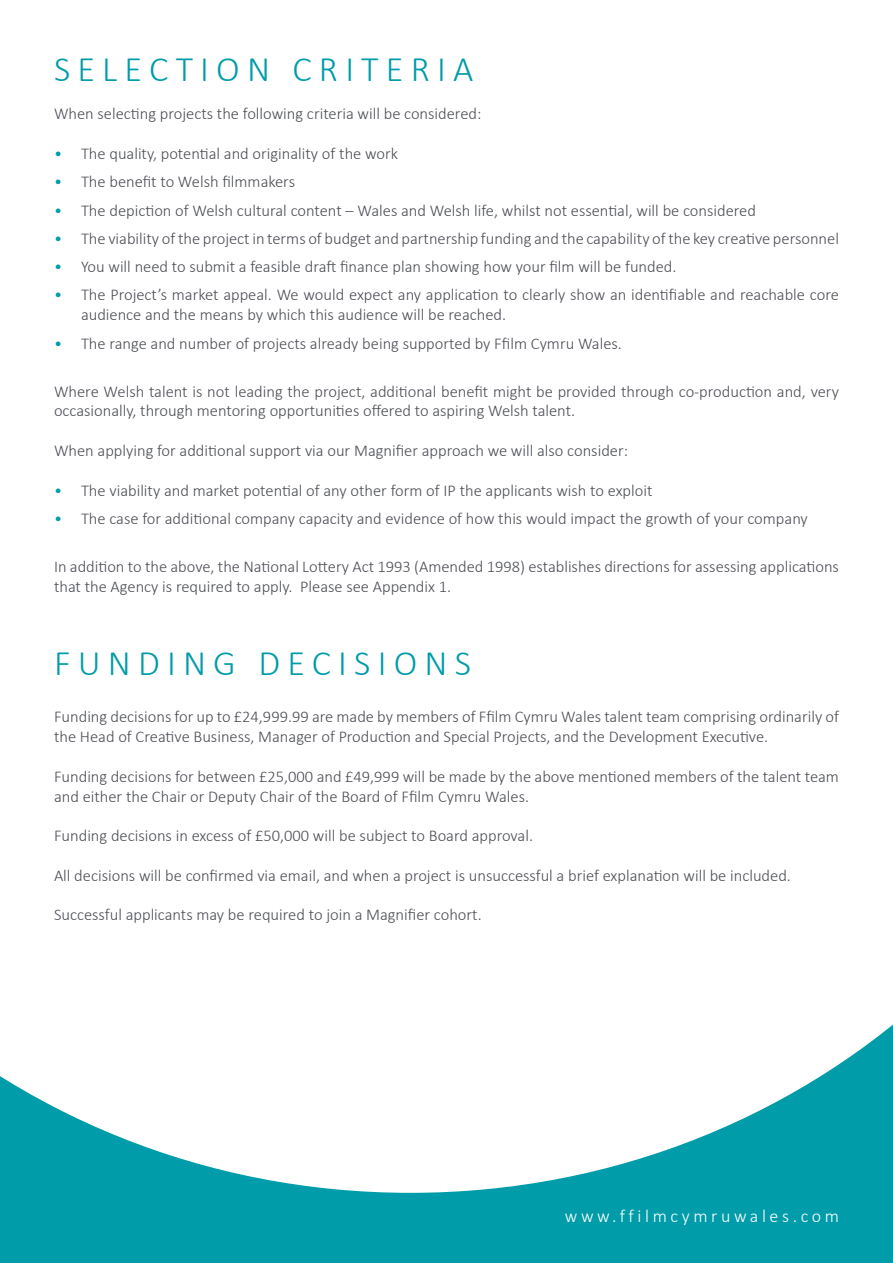
<style>
.page{position:relative;width:893px;height:1263px;background:#009ca9}
.page>*{position:absolute;margin:0;border:0;box-sizing:border-box;transform-origin:0 0}
.t1{font:300 36px "Calibri";letter-spacing:.2em;color:#009ca9}
.t2{font:300 18px "Calibri";letter-spacing:.2em;color:#fff}
.t3{font:300 16.5px/19.8px "Calibri";color:#4c4e55}
.s1{color:#009ca9}
</style>
<div class="page">
<div style="left:0;top:0;width:893px;height:1193px;background:#fff"></div>
<h1 class="t1" style="left:54px;top:47px;width:421px">SELECTION CRITERIA</h1>
<p class="t3" style="left:54px;top:104px;width:429px">When selecting projects the following criteria will be considered:</p>
<p class="t3" style="left:54px;top:143px;width:345px"><span class="s1">•</span> The quality, potential and originality of the work</p>
<p class="t3" style="left:54px;top:172px;width:243px"><span class="s1">•</span> The benefit to Welsh filmmakers</p>
<p class="t3" style="left:54px;top:200px;width:703px"><span class="s1">•</span> The depiction of Welsh cultural content – Wales and Welsh life, whilst not essential, will be considered</p>
<p class="t3" style="left:54px;top:228px;width:786px"><span class="s1">•</span> The viability of the project in terms of budget and partnership funding and the capability of the key creative personnel</p>
<p class="t3" style="left:54px;top:257px;width:624px"><span class="s1">•</span> You will need to submit a feasible draft finance plan showing how your film will be funded.</p>
<p class="t3" style="left:81px;top:285px;width:759px;text-indent:-27px"><span class="s1">•</span> The Project’s market appeal. We would expect any application to clearly show an identifiable and reachable core audience and the means by which this audience will be reached.</p>
<p class="t3" style="left:54px;top:333px;width:569px"><span class="s1">•</span> The range and number of projects already being supported by Ffilm Cymru Wales.</p>
<p class="t3" style="left:54px;top:381px;width:786px">Where Welsh talent is not leading the project, additional benefit might be provided through co-production and, very occasionally, through mentoring opportunities offered to aspiring Welsh talent.</p>
<p class="t3" style="left:54px;top:440px;width:576px">When applying for additional support via our Magnifier approach we will also consider:</p>
<p class="t3" style="left:54px;top:480px;width:600px"><span class="s1">•</span> The viability and market potential of any other form of IP the applicants wish to exploit</p>
<p class="t3" style="left:54px;top:508px;width:755px"><span class="s1">•</span> The case for additional company capacity and evidence of how this would impact the growth of your company</p>
<p class="t3" style="left:54px;top:556px;width:786px">In addition to the above, the National Lottery Act 1993 (Amended 1998) establishes directions for assessing applications that the Agency is required to apply. Please see Appendix 1.</p>
<h1 class="t1" style="left:54px;top:641px;width:418px">FUNDING DECISIONS</h1>
<p class="t3" style="left:54px;top:707px;width:786px">Funding decisions for up to £24,999.99 are made by members of Ffilm Cymru Wales talent team comprising ordinarily of the Head of Creative Business, Manager of Production and Special Projects, and the Development Executive.</p>
<p class="t3" style="left:54px;top:766px;width:786px">Funding decisions for between £25,000 and £49,999 will be made by the above mentioned members of the talent team and either the Chair or Deputy Chair of the Board of Ffilm Cymru Wales.</p>
<p class="t3" style="left:54px;top:826px;width:481px">Funding decisions in excess of £50,000 will be subject to Board approval.</p>
<p class="t3" style="left:54px;top:865px;width:738px">All decisions will be confirmed via email, and when a project is unsuccessful a brief explanation will be included.</p>
<p class="t3" style="left:54px;top:905px;width:429px">Successful applicants may be required to join a Magnifier cohort.</p>
<p class="t2" style="left:565px;top:1205px;width:276px">www.ffilmcymruwales.com</p>
</div>
